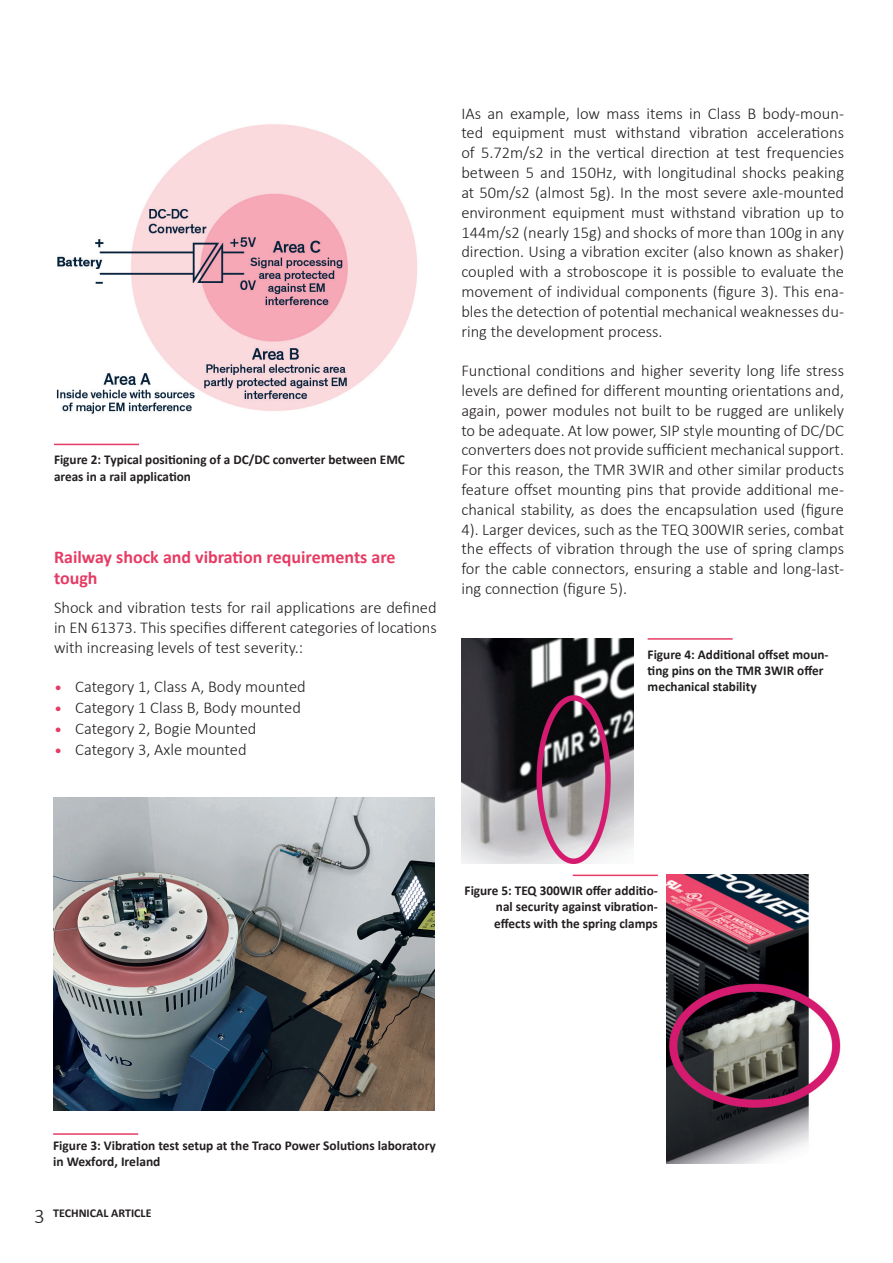
<style>
.page{position:relative;width:893px;height:1263px;background:#fff}
.page>*{position:absolute;margin:0;border:0;box-sizing:border-box;transform-origin:0 0}
.t1{font:300 21px "Calibri";color:#231f20}
.t2{font:700 18px/21.6px "Calibri";color:#e63b64}
.t3{font:300 16.5px/19.8px "Calibri";color:#231f20;text-align:justify}
.t4{font:300 16.5px "Calibri";color:#e63b64}
.t5{font:700 13.5px/16.2px "Calibri";color:#231f20}
.t6{font:700 12px "Calibri";color:#231f20}
</style>
<div class="page">
<hr style="left:53px;top:1133px;width:85px;height:2px;background:#e63b64">
<img style="left:56px;top:124px;width:362px;height:290px">
<hr style="left:54px;top:444px;width:85px;height:1px;background:#e63b64">
<img style="left:54px;top:797px;width:380px;height:313px">
<img style="left:461px;top:638px;width:172px;height:225px">
<hr style="left:648px;top:638px;width:85px;height:2px;background:#e63b64">
<img style="left:666px;top:874px;width:175px;height:290px">
<hr style="left:573px;top:874px;width:85px;height:2px;background:#e63b64">
<p class="t5" style="left:54px;top:452px;width:352px">Figure 2: Typical positioning of a DC/DC converter between EMC areas in a rail application</p>
<p class="t2" style="left:54px;top:546px;width:343px">Railway shock and vibration requirements are tough</p>
<p class="t3" style="left:54px;top:597px;width:384px">Shock and vibration tests for rail applications are defined in EN 61373. This specifies different categories of locations with increasing levels of test severity.:</p>
<p class="t4" style="left:54px;top:678px;width:10px">•</p>
<p class="t4" style="left:54px;top:699px;width:10px">•</p>
<p class="t4" style="left:54px;top:720px;width:10px">•</p>
<p class="t4" style="left:54px;top:741px;width:10px">•</p>
<p class="t3" style="left:75px;top:676px;width:232px">Category 1, Class A, Body mounted</p>
<p class="t3" style="left:75px;top:697px;width:227px">Category 1 Class B, Body mounted</p>
<p class="t3" style="left:75px;top:718px;width:183px">Category 2, Bogie Mounted</p>
<p class="t3" style="left:75px;top:739px;width:173px">Category 3, Axle mounted</p>
<p class="t3" style="left:461px;top:103px;width:384px">IAs an example, low mass items in Class B body-moun&shy;ted equipment must withstand vibration accelerations of 5.72m/s2 in the vertical direction at test frequencies between 5 and 150Hz, with longitudinal shocks peaking at 50m/s2 (almost 5g). In the most severe axle-mounted environment equipment must withstand vibration up to 144m/s2 (nearly 15g) and shocks of more than 100g in any direction. Using a vibration exciter (also known as shaker) coupled with a stroboscope it is possible to evaluate the movement of individual components (figure 3). This ena&shy;bles the detection of potential mechanical weaknesses du&shy;ring the development process.</p>
<p class="t3" style="left:461px;top:360px;width:384px">Functional conditions and higher severity long life stress levels are defined for different mounting orientations and, again, power modules not built to be rugged are unlikely to be adequate. At low power, SIP style mounting of DC/DC converters does not provide sufficient mechanical support.<br>For this reason, the TMR 3WIR and other similar products feature offset mounting pins that provide additional me&shy;chanical stability, as does the encapsulation used (figure 4). Larger devices, such as the TEQ 300WIR series, combat the effects of vibration through the use of spring clamps for the cable connectors, ensuring a stable and long-last&shy;ing connection (figure 5).</p>
<p class="t5" style="left:648px;top:646px;width:182px">Figure 4: Additional offset moun&shy;ting pins on the TMR 3WIR offer mechanical stability</p>
<p class="t5" style="left:465px;top:883px;width:195px;text-align:right">Figure 5: TEQ 300WIR offer additio&shy;nal security against vibration-</p>
<p class="t5" style="left:494px;top:915px;width:165px">effects with the spring clamps</p>
<p class="t5" style="left:53px;top:1137px;width:384px">Figure 3: Vibration test setup at the Traco Power Solutions laboratory in Wexford, Ireland</p>
<p class="t1" style="left:34px;top:1203px;width:12px">3</p>
<p class="t6" style="left:53px;top:1205px;width:100px">TECHNICAL ARTICLE</p>
</div>
